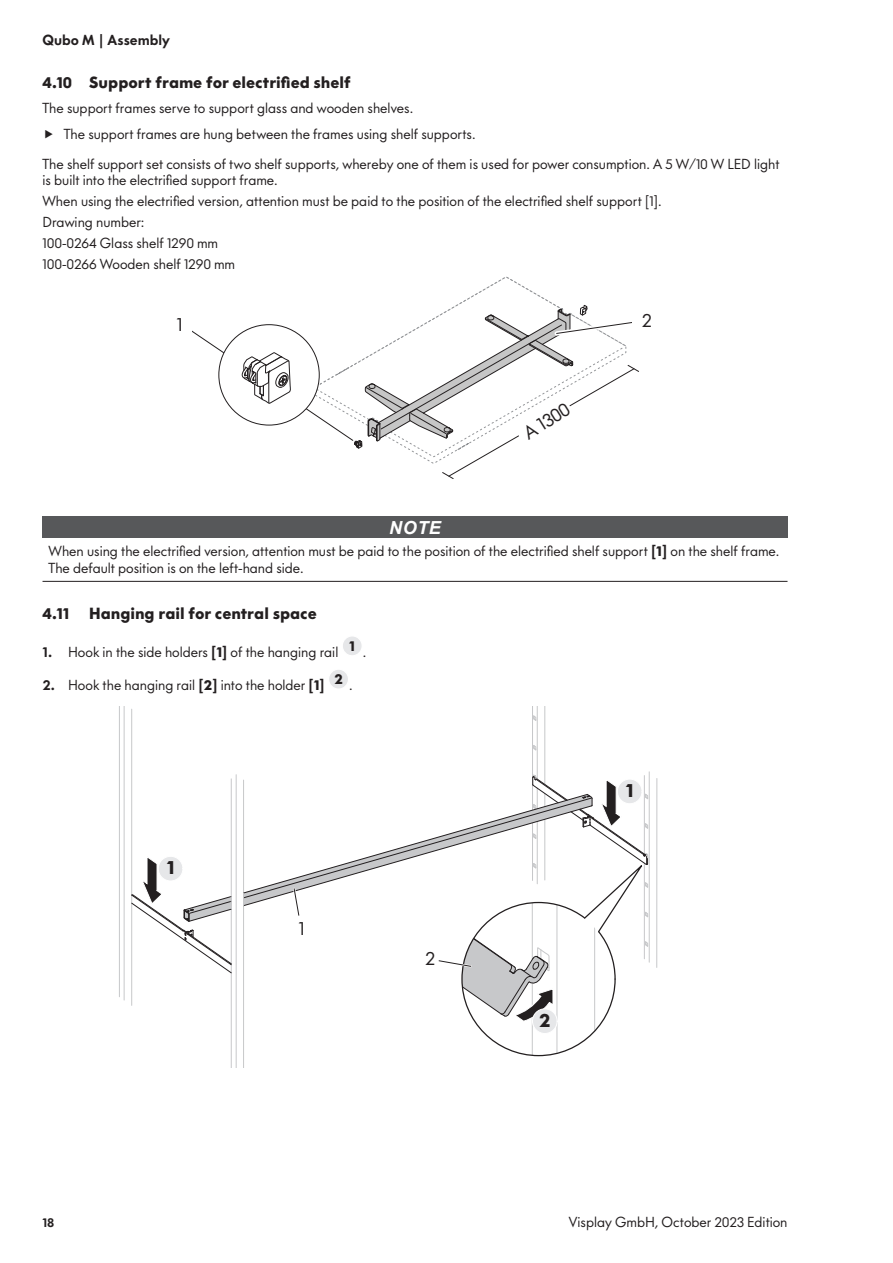
<style>
.page{position:relative;width:893px;height:1263px;background:#fff}
.page>*{position:absolute;margin:0;border:0;box-sizing:border-box;transform-origin:0 0}
.t1{font:18px "V Futura";color:#231f20}
.t2{font:italic 700 18px "Arial";color:#fff}
.t3{font:700 18px "V Futura";color:#231f20}
.t4{font:700 15px "V Futura";color:#231f20}
.t5{font:13.5px/21px "V Futura";color:#231f20}
.t6{font:800 13.5px "V Futura";color:#231f20}
.t7{font:800 12px "V Futura";color:#231f20}
.s1{font-weight:700}
.s2{font-weight:800}
</style>
<div class="page">
<svg style="left:192px;top:277px;width:447px;height:202px"></svg>
<div style="left:43px;top:516px;width:744px;height:22px;background:#57585a"></div>
<hr style="left:43px;top:581px;width:744px;height:1px;background:#231f20">
<div style="left:342px;top:636px;width:20px;height:20px;background:#e6e7e9;border-radius:50%"></div>
<div style="left:342px;top:635px;width:21px;height:21px;border:1px solid #fff;border-radius:50%"></div>
<div style="left:329px;top:669px;width:20px;height:20px;background:#e6e7e9;border-radius:50%"></div>
<div style="left:328px;top:668px;width:21px;height:22px;border:1px solid #fff;border-radius:50%"></div>
<hr style="left:532px;top:706px;width:1px;height:174px;background:#c7c8ca">
<hr style="left:537px;top:706px;width:1px;height:73px;background:#c7c8ca">
<hr style="left:545px;top:706px;width:1px;height:78px;background:#c7c8ca">
<svg style="left:533px;top:715px;width:3px;height:6px"></svg>
<svg style="left:533px;top:745px;width:3px;height:6px"></svg>
<hr style="left:649px;top:772px;width:1px;height:190px;background:#c7c8ca">
<hr style="left:656px;top:778px;width:1px;height:189px;background:#c7c8ca">
<hr style="left:236px;top:775px;width:1px;height:293px;background:#c7c8ca">
<hr style="left:243px;top:780px;width:1px;height:288px;background:#c7c8ca">
<hr style="left:231px;top:779px;width:1px;height:289px;background:#c7c8ca">
<hr style="left:124px;top:706px;width:1px;height:294px;background:#c7c8ca">
<hr style="left:131px;top:709px;width:1px;height:296px;background:#c7c8ca">
<svg style="left:243px;top:774px;width:406px;height:283px"></svg>
<div style="left:532px;top:1008px;width:26px;height:26px;background:#e6e7e9;border:1px solid #fff;border-radius:50%"></div>
<svg style="left:119px;top:706px;width:113px;height:291px"></svg>
<div style="left:158px;top:856px;width:25px;height:25px;background:#e6e7e9;border:1px solid #fff;border-radius:50%"></div>
<p class="t6" style="left:43px;top:31px;width:129px">Qubo M | Assembly</p>
<p class="t4" style="left:43px;top:72px;width:309px">4.10 Support frame for electrified shelf</p>
<p class="t5" style="left:64px;top:96px;width:413px;line-height:25.5px;text-indent:-21px">The support frames serve to support glass and wooden shelves.<br>The support frames are hung between the frames using shelf supports.</p>
<p class="t5" style="left:43px;top:156px;width:738px;line-height:16.5px">The shelf support set consists of two shelf supports, whereby one of them is used for power consumption. A 5 W/10 W LED light is built into the electrified support frame.</p>
<p class="t5" style="left:43px;top:191px;width:621px">When using the electrified version, attention must be paid to the position of the electrified shelf support [1].<br>Drawing number:<br>100-0264 Glass shelf 1290 mm<br>100-0266 Wooden shelf 1290 mm</p>
<h1 class="t1" style="left:177px;top:314px;width:7px">1</h1>
<h1 class="t1" style="left:642px;top:309px;width:11px">2</h1>
<h1 class="t1" style="left:519px;top:425px;width:52px;rotate:-32deg">A 1300</h1>
<h1 class="t2" style="left:389px;top:515px;width:53px">NOTE</h1>
<p class="t5" style="left:49px;top:543px;width:732px;line-height:16.5px">When using the electrified version, attention must be paid to the position of the electrified shelf support <span class="s1">[1]</span> on the shelf frame.<br>The default position is on the left-hand side.</p>
<p class="t4" style="left:43px;top:603px;width:28px">4.11</p>
<p class="t4" style="left:89px;top:603px;width:229px">Hanging rail for central space</p>
<p class="t5" style="left:43px;top:641px;width:325px"><span class="s2">1.</span> Hook in the side holders <span class="s1">[1]</span> of the hanging rail <sup>1</sup> .</p>
<p class="t5" style="left:43px;top:674px;width:312px"><span class="s2">2.</span> Hook the hanging rail <span class="s1">[2]</span> into the holder <span class="s1">[1] </span><sup>2</sup> .</p>
<h1 class="t3" style="left:167px;top:855px;width:9px">1</h1>
<h1 class="t1" style="left:299px;top:917px;width:7px">1</h1>
<h1 class="t1" style="left:425px;top:947px;width:11px">2</h1>
<h1 class="t3" style="left:626px;top:778px;width:9px">1</h1>
<h1 class="t3" style="left:539px;top:1008px;width:13px">2</h1>
<p class="t7" style="left:43px;top:1214px;width:13px">18</p>
<p class="t5" style="left:569px;top:1211px;width:220px">Visplay GmbH, October 2023 Edition</p>
</div>
